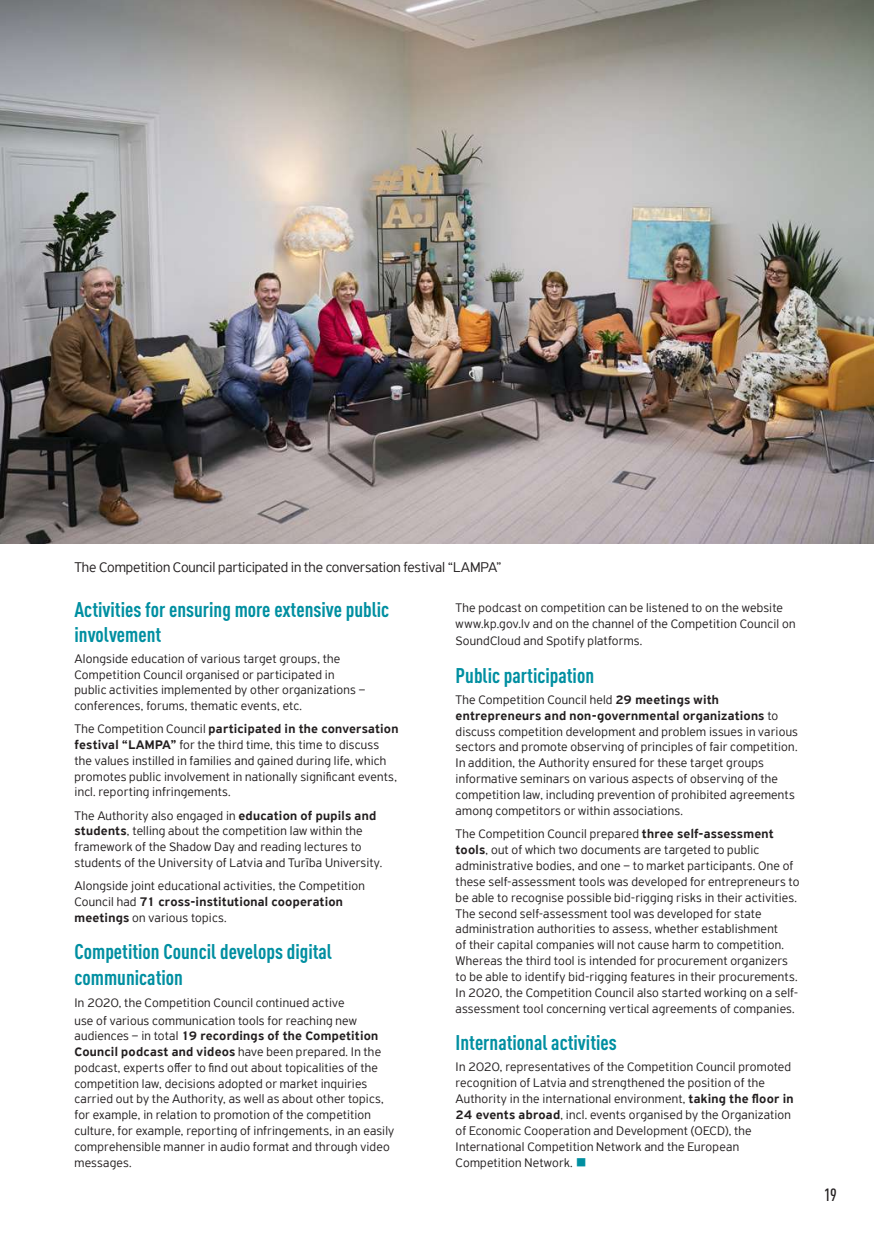
<style>
.page{position:relative;width:874px;height:1241px;background:#fff}
.page>*{position:absolute;margin:0;border:0;box-sizing:border-box;transform-origin:0 0}
.t1{font:700 condensed 21px/25.2px "DIN Pro";color:#008fa1}
.t2{font:500 condensed 17.5px "DIN Pro";color:#231f20}
.t3{font:300 14.88px "PF Highway Sans Pro";letter-spacing:-.01em;color:#231f20}
.t4{font:300 13.12px/15.9px "PF Highway Sans Pro";letter-spacing:.015em;color:#231f20}
.s1{font-weight:500}
.s2{color:#008fa1}
</style>
<div class="page">
<img style="left:0;top:0;width:873px;height:543px">
<p class="t3" style="left:74px;top:558px;width:428px">The Competition Council participated in the conversation festival “LAMPA”</p>
<h1 class="t1" style="left:74px;top:595px;width:316px">Activities for ensuring more extensive public involvement</h1>
<p class="t4" style="left:74px;top:650px;width:292px">Alongside education of various target groups, the Competition Council organised or participated in public activities implemented by other organizations – conferences, forums, thematic events, etc.</p>
<p class="t4" style="left:74px;top:721px;width:325px">The Competition Council <span class="s1">participated in the conversation festival “LAMPA”</span> for the third time, this time to discuss the values instilled in families and gained during life, which promotes public involvement in nationally significant events, incl. reporting infringements.</p>
<p class="t4" style="left:74px;top:807px;width:309px">The Authority also engaged in <span class="s1">education of pupils and students</span>, telling about the competition law within the framework of the Shadow Day and reading lectures to students of the University of Latvia and Turība University.</p>
<p class="t4" style="left:74px;top:877px;width:292px">Alongside joint educational activities, the Competition<br>Council had <span class="s1">71 cross-institutional cooperation meetings</span> on various topics.</p>
<h1 class="t1" style="left:74px;top:937px;width:259px">Competition Council develops digital communication</h1>
<p class="t4" style="left:74px;top:993px;width:284px;line-height:17.5px">In 2020, the Competition Council continued active use of various communication tools for reaching new</p>
<p class="t4" style="left:74px;top:1027px;width:321px">audiences – in total <span class="s1">19 recordings of the Competition Council podcast and videos</span> have been prepared. In the podcast, experts offer to find out about topicalities of the competition law, decisions adopted or market inquiries carried out by the Authority, as well as about other topics, for example, in relation to promotion of the competition culture, for example, reporting of infringements, in an easily comprehensible manner in audio format and through video messages.</p>
<p class="t4" style="left:455px;top:599px;width:341px">The podcast on competition can be listened to on the website www.kp.gov.lv and on the channel of the Competition Council on</p>
<p class="t4" style="left:455px;top:632px;width:188px">SoundCloud and Spotify platforms.</p>
<h1 class="t1" style="left:455px;top:661px;width:140px">Public participation</h1>
<p class="t4" style="left:455px;top:691px;width:344px">The Competition Council held <span class="s1">29 meetings with entrepreneurs and non-governmental organizations</span> to discuss competition development and problem issues in various sectors and promote observing of principles of fair competition.<br>In addition, the Authority ensured for these target groups informative seminars on various aspects of observing of the competition law, including prevention of prohibited agreements among competitors or within associations.</p>
<p class="t4" style="left:455px;top:825px;width:345px">The Competition Council prepared <span class="s1">three self-assessment tools</span>, out of which two documents are targeted to public administrative bodies, and one – to market participants. One of these self-assessment tools was developed for entrepreneurs to be able to recognise possible bid-rigging risks in their activities.<br>The second self-assessment tool was developed for state administration authorities to assess, whether establishment<br>of their capital companies will not cause harm to competition.<br>Whereas the third tool is intended for procurement organizers to be able to identify bid-rigging features in their procurements.<br>In 2020, the Competition Council also started working on a self&shy;assessment tool concerning vertical agreements of companies.</p>
<h1 class="t1" style="left:455px;top:1028px;width:163px">International activities</h1>
<p class="t4" style="left:455px;top:1058px;width:339px">In 2020, representatives of the Competition Council promoted recognition of Latvia and strengthened the position of the Authority in the international environment, <span class="s1">taking the floor in 24 events abroad</span>, incl. events organised by the Organization of Economic Cooperation and Development (OECD), the International Competition Network and the European Competition Network. <span class="s2">■</span></p>
<h2 class="t2" style="left:823px;top:1181px;width:14px">19</h2>
</div>
